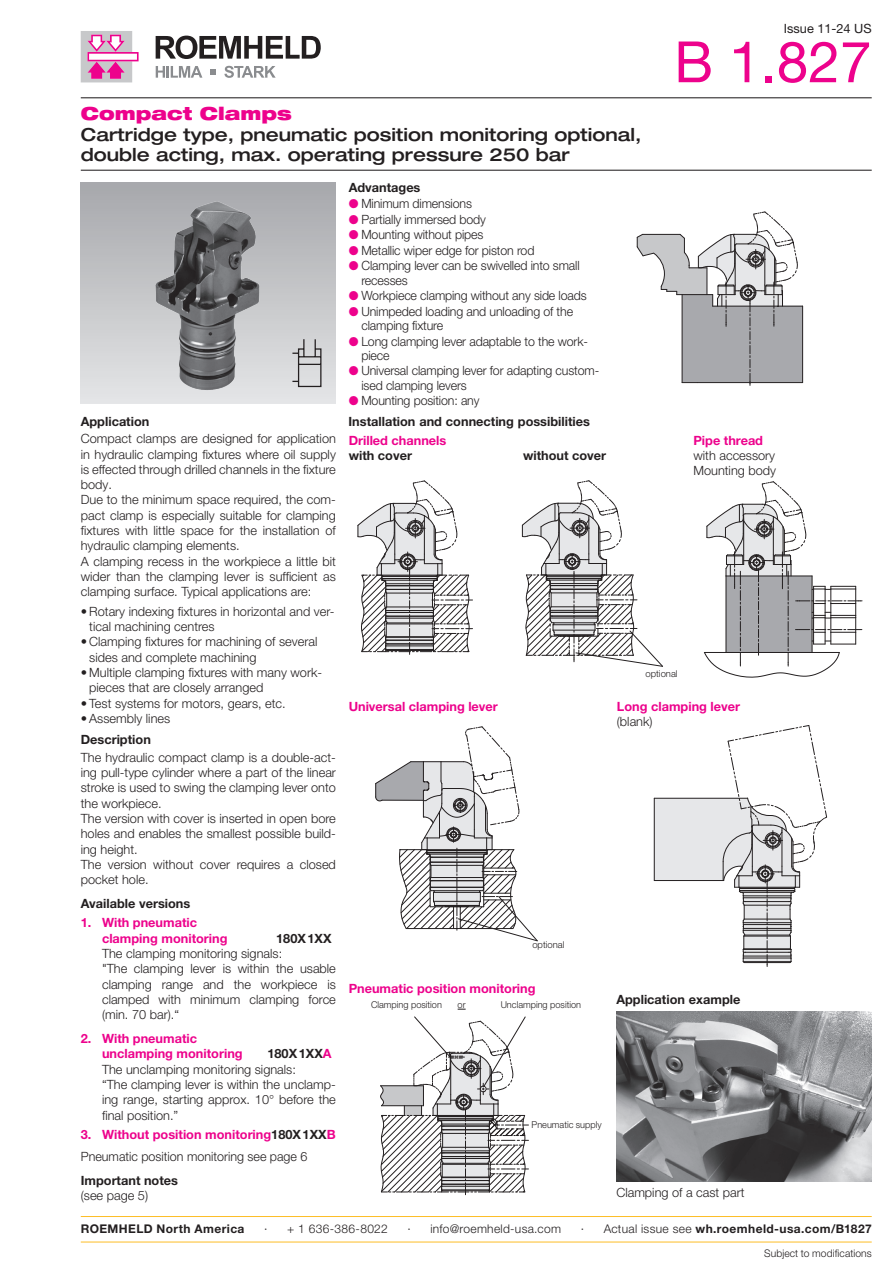
<style>
.page{position:relative;width:893px;height:1263px;background:#fff}
.page>*{position:absolute;margin:0;border:0;box-sizing:border-box;transform-origin:0 0}
.t1{font:57px "Helvetica Neue LT Pro";color:#ed028c}
.t2{font:500 expanded 18px/20.2px "Helvetica Neue LT Pro";color:#231f20}
.t3{font:900 expanded 18px "Helvetica Neue LT Pro";color:#ed028c}
.t4{font:300 12.75px/15.3px "Helvetica Neue LT Pro";color:#231f20}
.t5{font:700 12.75px/15.3px "Helvetica Neue LT Pro";color:#ed028c}
.t6{font:700 12.75px "Helvetica Neue LT Pro";color:#231f20}
.t7{font:12.75px "Helvetica Neue LT Pro";color:#231f20}
.t8{font:700 12px "Helvetica Neue LT Pro";letter-spacing:.035em;color:#231f20}
.t9{font:300 12px "Helvetica Neue LT Pro";letter-spacing:.025em;color:#231f20}
.t10{font:300 10.5px "Helvetica Neue LT Pro";letter-spacing:.01em;color:#231f20}
.t11{font:300 9.45px "Helvetica Neue LT Pro";color:#231f20}
.s1{font-weight:700}
.s2{font-weight:700;color:#ed028c}
.s3{color:#ed028c}
.s4{font-weight:300}
</style>
<div class="page">
<svg style="left:156px;top:36px;width:165px;height:23px"></svg>
<svg style="left:156px;top:66px;width:46px;height:12px"></svg>
<svg style="left:224px;top:66px;width:52px;height:12px"></svg>
<svg style="left:210px;top:69px;width:6px;height:6px"></svg>
<svg style="left:81px;top:31px;width:58px;height:51px"></svg>
<hr style="left:81px;top:170px;width:791px;height:1px;background:#231f20">
<hr style="left:81px;top:97px;width:791px;height:1px;background:#231f20">
<div style="left:81px;top:183px;width:255px;height:221px;background:linear-gradient(to bottom,#a7a8ac,#e4e5e7)"></div>
<img style="left:128px;top:183px;width:160px;height:221px">
<svg style="left:291px;top:338px;width:31px;height:50px"></svg>
<svg style="left:704px;top:481px;width:158px;height:197px"></svg>
<hr style="left:726px;top:575px;width:86px;height:1px;background:#231f20">
<hr style="left:812px;top:576px;width:1px;height:76px;background:#231f20">
<hr style="left:726px;top:576px;width:1px;height:76px;background:#231f20">
<hr style="left:726px;top:652px;width:86px;height:1px;background:#231f20">
<svg style="left:636px;top:211px;width:167px;height:174px"></svg>
<svg style="left:357px;top:480px;width:116px;height:174px"></svg>
<hr style="left:386px;top:583px;width:47px;height:1px;background:#231f20">
<hr style="left:386px;top:585px;width:47px;height:1px;background:#231f20">
<svg style="left:654px;top:725px;width:173px;height:241px"></svg>
<svg style="left:521px;top:480px;width:142px;height:187px"></svg>
<img style="left:616px;top:1011px;width:255px;height:170px">
<svg style="left:380px;top:1016px;width:148px;height:179px"></svg>
<svg style="left:375px;top:726px;width:163px;height:215px"></svg>
<hr style="left:81px;top:1242px;width:791px;height:1px;background:#fdbd26">
<hr style="left:81px;top:1216px;width:791px;height:1px;background:#fdbd26">
<p class="t7" style="left:784px;top:20px;width:89px">Issue 11-24 US</p>
<h2 class="t3" style="left:81px;top:102px;width:212px">Compact Clamps</h2>
<h2 class="t2" style="left:81px;top:123px;width:562px">Cartridge type, pneumatic position monitoring optional, double acting, max. operating pressure 250 bar</h2>
<h1 class="t1" style="left:674px;top:27px;width:199px">B 1.827</h1>
<p class="t6" style="left:81px;top:413px;width:70px">Application</p>
<p class="t4" style="left:81px;top:431px;width:257px">Compact clamps are designed for application in hydraulic clamping fixtures where oil supply is effected through drilled channels in the fixture body.<br>Due to the minimum space required, the com&shy;pact clamp is especially suitable for clamping fixtures with little space for the installation of hydraulic clamping elements.<br>A clamping recess in the workpiece a little bit wider than the clamping lever is sufficient as clamping surface. Typical applications are:</p>
<p class="t4" style="left:89px;top:603px;width:247px;text-indent:-9px">• Rotary indexing fixtures in horizontal and ver&shy;tical machining centres</p>
<p class="t4" style="left:89px;top:634px;width:230px;text-indent:-9px">• Clamping fixtures for machining of several sides and complete machining</p>
<p class="t4" style="left:89px;top:665px;width:234px;text-indent:-9px">• Multiple clamping fixtures with many work&shy;pieces that are closely arranged</p>
<p class="t4" style="left:81px;top:695px;width:206px">• Test systems for motors, gears, etc.</p>
<p class="t4" style="left:81px;top:710px;width:91px">• Assembly lines</p>
<p class="t6" style="left:81px;top:732px;width:72px">Description</p>
<p class="t4" style="left:81px;top:749px;width:257px">The hydraulic compact clamp is a double-act&shy;ing pull-type cylinder where a part of the linear stroke is used to swing the clamping lever onto the workpiece.<br>The version with cover is inserted in open bore holes and enables the smallest possible build&shy;ing height.<br>The version without cover requires a closed pocket hole.</p>
<p class="t6" style="left:81px;top:895px;width:111px">Available versions</p>
<p class="t5" style="left:102px;top:915px;width:127px;text-indent:-21px">1. With pneumatic clamping monitoring</p>
<p class="t6" style="left:276px;top:930px;width:57px">180X1XX</p>
<p class="t4" style="left:102px;top:946px;width:235px">The clamping monitoring signals:<br>"The clamping lever is within the usable clamping range and the workpiece is clamped with minimum clamping force (min. 70 bar).“</p>
<p class="t5" style="left:102px;top:1030px;width:142px;text-indent:-21px">2. With pneumatic unclamping monitoring</p>
<p class="t4" style="left:102px;top:1046px;width:235px;text-indent:165px"><span class="s1">180X1XX</span><span class="s2">A<br></span>The unclamping monitoring signals:<br>“The clamping lever is within the unclamp&shy;ing range, starting approx. 10° before the final position.”</p>
<p class="t4" style="left:81px;top:1123px;width:256px;line-height:21.6px"><span class="s2">3. Without position monitoring</span><span class="s1">180X1XX</span><span class="s2">B<br></span>Pneumatic position monitoring see page 6</p>
<p class="t6" style="left:81px;top:1172px;width:99px">Important notes</p>
<p class="t4" style="left:81px;top:1187px;width:69px">(see page 5)</p>
<p class="t6" style="left:349px;top:180px;width:73px">Advantages</p>
<p class="t4" style="left:349px;top:196px;width:125px"><span class="s3">●</span> Minimum dimensions</p>
<p class="t4" style="left:349px;top:211px;width:139px"><span class="s3">●</span> Partially immersed body</p>
<p class="t4" style="left:349px;top:227px;width:136px"><span class="s3">●</span> Mounting without pipes</p>
<p class="t4" style="left:349px;top:242px;width:187px"><span class="s3">●</span> Metallic wiper edge for piston rod</p>
<p class="t4" style="left:361px;top:259px;width:220px;line-height:14.2px;text-indent:-13px"><span class="s3">●</span> Clamping lever can be swivelled into small recesses</p>
<p class="t4" style="left:349px;top:288px;width:240px"><span class="s3">●</span> Workpiece clamping without any side loads</p>
<p class="t4" style="left:361px;top:304px;width:213px;line-height:14.2px;text-indent:-13px"><span class="s3">●</span> Unimpeded loading and unloading of the clamping fixture</p>
<p class="t4" style="left:361px;top:334px;width:228px;line-height:14.2px;text-indent:-13px"><span class="s3">●</span> Long clamping lever adaptable to the work&shy;piece</p>
<p class="t4" style="left:361px;top:363px;width:239px;line-height:14.2px;text-indent:-13px"><span class="s3">●</span> Universal clamping lever for adapting custom&shy;ised clamping levers</p>
<p class="t4" style="left:349px;top:393px;width:132px"><span class="s3">●</span> Mounting position: any</p>
<p class="t5" style="left:349px;top:432px;width:99px">Drilled channels</p>
<p class="t6" style="left:349px;top:448px;width:65px">with cover</p>
<p class="t6" style="left:348px;top:413px;width:243px">Installation and connecting possibilities</p>
<p class="t6" style="left:523px;top:448px;width:85px">without cover</p>
<p class="t5" style="left:693px;top:432px;width:71px">Pipe thread</p>
<p class="t4" style="left:693px;top:448px;width:84px">with accessory<br>Mounting body</p>
<p class="t5" style="left:349px;top:698px;width:151px">Universal clamping lever</p>
<p class="t11" style="left:645px;top:668px;width:34px">optional</p>
<p class="t5" style="left:617px;top:698px;width:125px">Long clamping lever</p>
<p class="t4" style="left:617px;top:714px;width:37px">(blank)</p>
<p class="t11" style="left:532px;top:939px;width:34px">optional</p>
<p class="t5" style="left:349px;top:981px;width:188px">Pneumatic position monitoring</p>
<p class="t11" style="left:371px;top:999px;width:72px">Clamping position</p>
<p class="t11" style="left:458px;top:999px;width:9px">or</p>
<p class="t11" style="left:501px;top:999px;width:82px">Unclamping position</p>
<p class="t6" style="left:616px;top:992px;width:125px">Application example</p>
<p class="t11" style="left:532px;top:1119px;width:72px">Pneumatic supply</p>
<p class="t4" style="left:616px;top:1184px;width:130px">Clamping of a cast part</p>
<p class="t8" style="left:81px;top:1222px;width:165px">ROEMHELD North America</p>
<p class="t9" style="left:264px;top:1222px;width:125px">· + 1 636-386-8022</p>
<p class="t9" style="left:407px;top:1222px;width:155px">· info@roemheld-usa.com</p>
<p class="t8" style="left:581px;top:1222px;width:292px"><span class="s4">· Actual issue see</span> wh.roemheld-usa.com/B1827</p>
<p class="t10" style="left:764px;top:1247px;width:109px">Subject to modifications</p>
</div>
